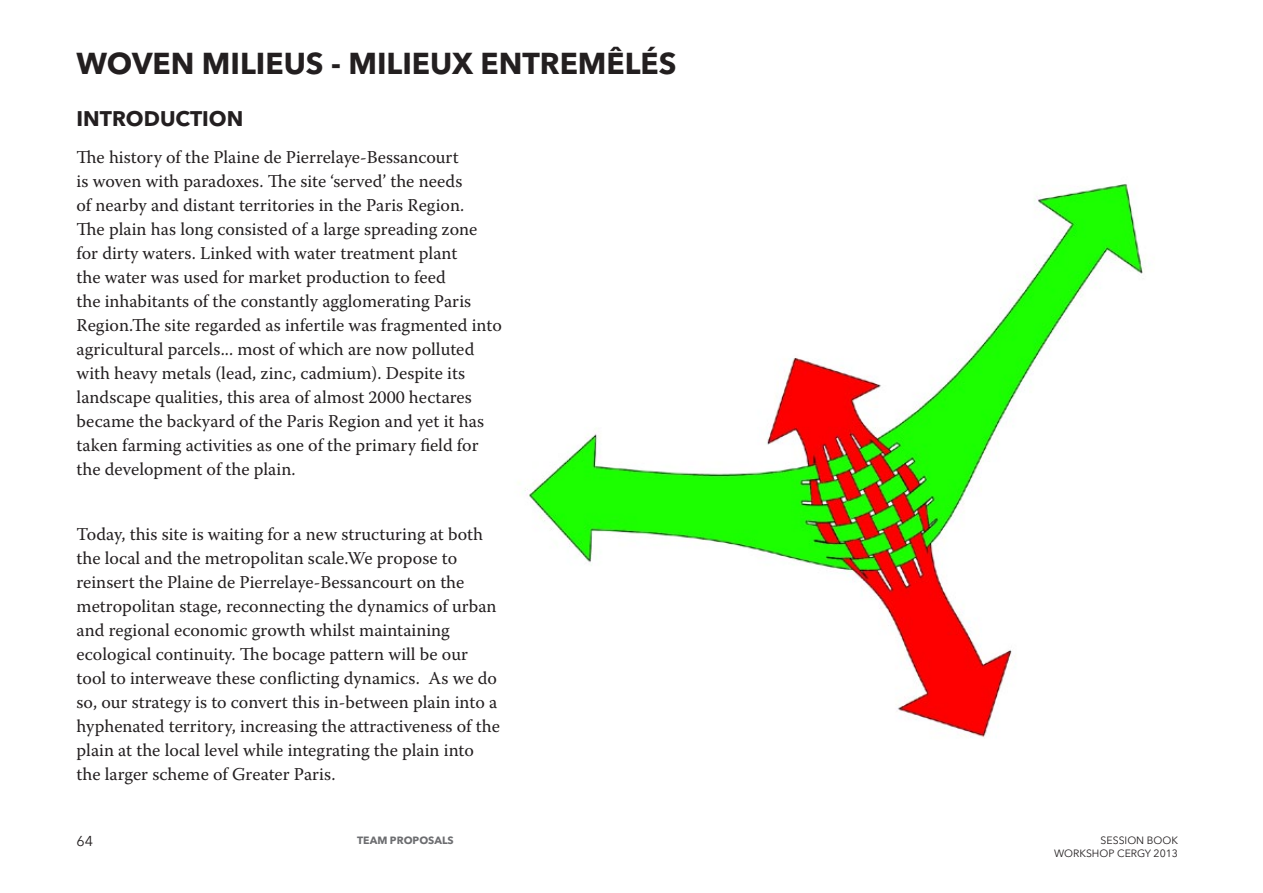
<style>
.page{position:relative;width:1263px;height:893px;background:#fff}
.page>*{position:absolute;margin:0;border:0;box-sizing:border-box;transform-origin:0 0}
.t1{font:700 30px "Avenir Next LT Pro";color:#231f20}
.t2{font:700 21px "Avenir Next LT Pro";color:#231f20}
.t3{font:18px/24px "Warnock Pro";color:#231f20}
.t4{font:14.25px "Avenir Next LT Pro";color:#231f20}
.t5{font:10.5px/13.5px "Avenir Next LT Pro";color:#231f20;text-align:right}
.t6{font:700 10.5px "Avenir Next LT Pro";color:#6c6d70}
</style>
<div class="page">
<img style="left:518px;top:184px;width:628px;height:554px">
<h1 class="t1" style="left:77px;top:45px;width:53px">WOVEN</h1>
<h1 class="t1" style="left:202px;top:45px;width:300px">MI LIEUS - MI LIEUXENTREM</h1>
<h1 class="t1" style="left:607px;top:45px;width:68px">ÊLÉS</h1>
<p class="t2" style="left:77px;top:106px;width:23px">INTRO</p>
<p class="t2" style="left:144px;top:106px;width:46px">DUCTION</p>
<p class="t3" style="left:77px;top:145px;width:427px">The history of the Plaine de Pierrelaye-Bessancourt<br>is woven with paradoxes. The site ‘served’ the needs<br>of nearby and distant territories in the Paris Region.<br>The plain has long consisted of a large spreading zone for dirty waters. Linked with water treatment plant<br>the water was used for market production to feed<br>the inhabitants of the constantly agglomerating Paris Region.The site regarded as infertile was fragmented into agricultural parcels... most of which are now polluted with heavy metals (lead, zinc, cadmium). Despite its landscape qualities, this area of almost 2000 hectares became the backyard of the Paris Region and yet it has taken farming activities as one of the primary field for the development of the plain.</p>
<p class="t3" style="left:77px;top:522px;width:425px">Today, this site is waiting for a new structuring at both the local and the metropolitan scale.We propose to reinsert the Plaine de Pierrelaye-Bessancourt on the metropolitan stage, reconnecting the dynamics of urban and regional economic growth whilst maintaining ecological continuity. The bocage pattern will be our tool to interweave these conflicting dynamics. As we do so, our strategy is to convert this in-between plain into a hyphenated territory, increasing the attractiveness of the plain at the local level while integrating the plain into the larger scheme of Greater Paris.</p>
<p class="t4" style="left:77px;top:833px;width:18px">64</p>
<p class="t6" style="left:357px;top:834px;width:98px">TEAM PROPOSALS</p>
<p class="t5" style="left:1054px;top:833px;width:125px">SESSION BOOK<br>WORKSHOP CERGY 2013</p>
</div>
